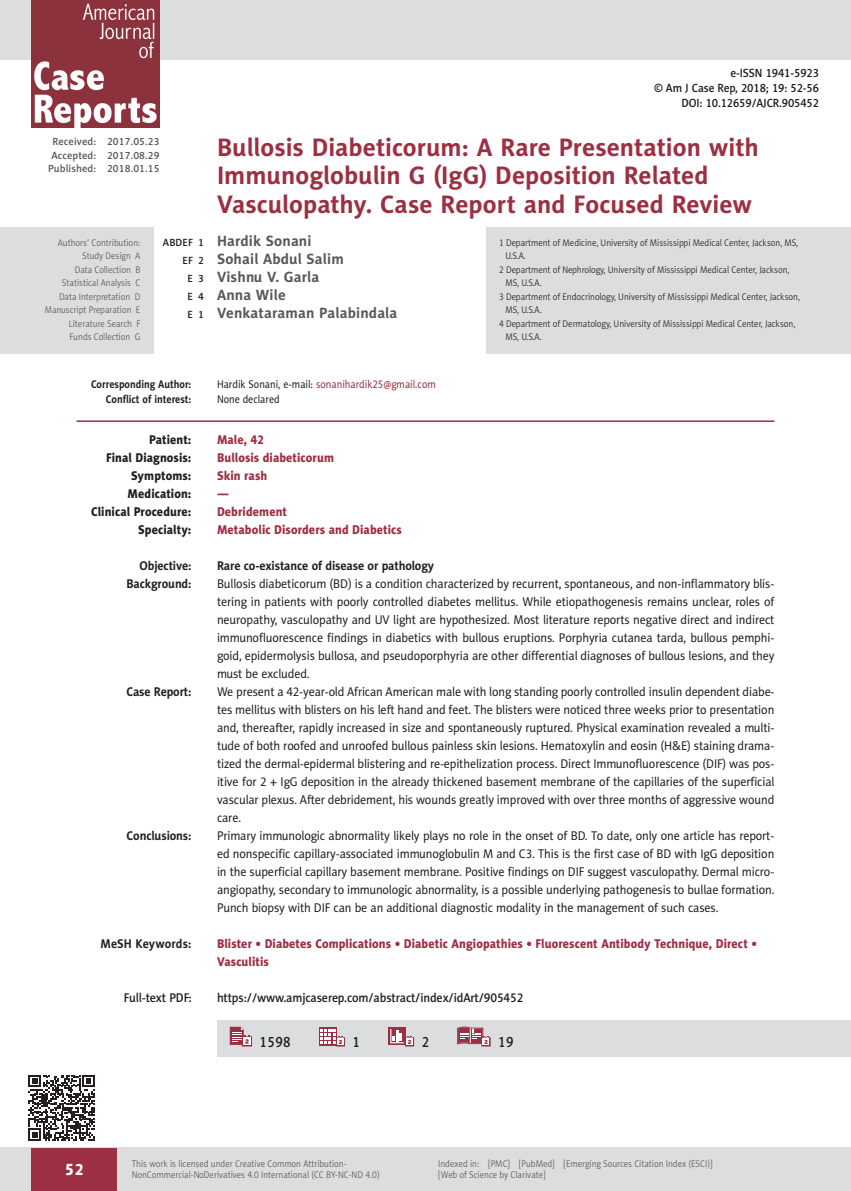
<style>
.page{position:relative;width:851px;height:1191px;background:#fff}
.page>*{position:absolute;margin:0;border:0;box-sizing:border-box;transform-origin:0 0}
.AJCR_Tytul{font:700 25.5px/28.5px "Naomi Sans EFN";color:#9d2f42}
.t1{font:16.5px "Naomi Sans EFN Heavy";color:#fff}
.AJCR_Autorzy{font:700 15px "Naomi Sans EFN";letter-spacing:.01em;color:#57585a}
.AJCR_dane{font:15px "Naomi Sans EFN Medium";letter-spacing:.03em;color:#231f20;scale:.9 1}
.AJCR_Summary_body{font:12.75px/18px "Naomi Sans EFN";letter-spacing:-.01em;color:#231f20;text-align:justify;scale:.95 1}
.AJCR_keywords{font:12.75px/18px "Naomi Sans EFN Heavy";letter-spacing:.005em;color:#9d2f42;scale:.95 1}
.AJCR_Summary_body-2{font:700 12.75px "Naomi Sans EFN";letter-spacing:-.01em;color:#231f20;scale:.95 1}
.AJCR_keywords-2{font:12.75px "Naomi Sans EFN Heavy";letter-spacing:.005em;color:#231f20;scale:.95 1}
.AJCR_full_text_pdf{font:12.75px "Naomi Sans EFN Medium";letter-spacing:-.01em;color:#231f20;scale:.95 1}
.AJCR_keywords-3{font:700 12.75px "Naomi Sans EFN";letter-spacing:.005em;color:#231f20;scale:.95 1}
.AJCR_full_text_pdf-2{font:12px "Naomi Sans EFN Medium";letter-spacing:-.01em;color:#231f20;scale:.95 1}
.AJCR_Adres{font:11.25px "Naomi Sans EFN";color:#9d2f42;scale:.9 1}
.AJCR_Adres-2{font:700 11.25px "Naomi Sans EFN";color:#231f20;scale:.9 1}
.AJCR_Adres-3{font:11.25px "Naomi Sans EFN";color:#231f20;scale:.9 1}
.t2{font:10.5px "Naomi Sans EFN Medium";letter-spacing:.01em;color:#57585a}
.t3{font:9.75px/11.2px "Naomi Sans EFN Light";color:#57585a;scale:.9 1}
.AJCR_Afiliacja{font:9.75px/13.5px "Naomi Sans EFN Light";color:#231f20;scale:.9 1}
.s1{font-family:"Naomi Sans EFN Medium";font-weight:400;font-size:10.5px;color:#231f20}
.s2{color:#231f20}
</style>
<div class="page">
<div style="left:217px;top:1020px;width:633px;height:36px;background:#dcdddf"></div>
<svg style="left:230px;top:1026px;width:22px;height:20px"></svg>
<div style="left:319px;top:1027px;width:17px;height:18px;background:#9d2f42"></div>
<svg style="left:320px;top:1028px;width:25px;height:18px"></svg>
<div style="left:388px;top:1027px;width:18px;height:18px;background:#9d2f42"></div>
<svg style="left:390px;top:1029px;width:24px;height:17px"></svg>
<svg style="left:457px;top:1026px;width:33px;height:20px"></svg>
<hr style="left:77px;top:420px;width:697px;height:2px;background:#9d2f42">
<div style="left:0;top:228px;width:153px;height:126px;background:#dcdddf"></div>
<div style="left:486px;top:228px;width:364px;height:126px;background:#dcdddf"></div>
<svg style="left:28px;top:1075px;width:67px;height:66px"></svg>
<hr style="left:850px;top:0;width:1px;height:60px;background:#dcdddf">
<div style="left:0;top:1148px;width:850px;height:43px;background:#dcdddf"></div>
<div style="left:32px;top:1147px;width:85px;height:43px;background:#9d2f42"></div>
<div style="left:0;top:0;width:850px;height:60px;background:#dcdddf"></div>
<img style="left:32px;top:0;width:127px;height:127px">
<p class="AJCR_full_text_pdf-2" style="left:730px;top:66px;width:95px">e-ISSN 1941-5923</p>
<p class="AJCR_full_text_pdf-2" style="left:654px;top:81px;width:175px">© Am J Case Rep, 2018; 19: 52-56</p>
<p class="AJCR_full_text_pdf-2" style="left:681px;top:96px;width:146px">DOI: 10.12659/AJCR.905452</p>
<p class="AJCR_Tytul" style="left:217px;top:133px;width:543px">Bullosis Diabeticorum: A Rare Presentation with<br>Immunoglobulin G (IgG) Deposition Related<br>Vasculopathy. Case Report and Focused Review</p>
<p class="AJCR_Autorzy" style="left:163px;top:232px;width:150px"><span class="s1">ABDEF 1</span> Hardik Sonani</p>
<p class="AJCR_Autorzy" style="left:182px;top:250px;width:163px"><span class="s1">EF 2</span> Sohail Abdul Salim</p>
<p class="AJCR_Autorzy" style="left:187px;top:268px;width:133px"><span class="s1">E 3</span> Vishnu V. Garla</p>
<p class="AJCR_Autorzy" style="left:187px;top:286px;width:100px"><span class="s1">E 4</span> Anna Wile</p>
<p class="AJCR_Autorzy" style="left:187px;top:304px;width:211px"><span class="s1">E 1</span> Venkataraman Palabindala</p>
<p class="t2" style="left:52px;top:136px;width:109px">Received: 2017.05.23</p>
<p class="t2" style="left:51px;top:149px;width:110px">Accepted: 2017.08.29</p>
<p class="t2" style="left:48px;top:163px;width:113px">Published: 2018.01.15</p>
<p class="t3" style="left:58px;top:237px;width:93px">Authors’ Contribution:</p>
<p class="t3" style="left:82px;top:250px;width:66px">Study Design A</p>
<p class="t3" style="left:75px;top:264px;width:74px">Data Collection B</p>
<p class="t3" style="left:62px;top:277px;width:89px">Statistical Analysis C</p>
<p class="t3" style="left:59px;top:291px;width:92px">Data Interpretation D</p>
<p class="t3" style="left:45px;top:304px;width:107px">Manuscript Preparation E</p>
<p class="t3" style="left:69px;top:318px;width:81px">Literature Search F</p>
<p class="t3" style="left:69px;top:331px;width:80px">Funds Collection G</p>
<p class="AJCR_Afiliacja" style="left:505px;top:236px;width:326px;text-indent:-6px">1 Department of Medicine, University of Mississippi Medical Center, Jackson, MS,<br>U.S.A.</p>
<p class="AJCR_Afiliacja" style="left:505px;top:263px;width:317px;text-indent:-6px">2 Department of Nephrology, University of Mississippi Medical Center, Jackson,<br>MS, U.S.A.</p>
<p class="AJCR_Afiliacja" style="left:505px;top:290px;width:329px;text-indent:-6px">3 Department of Endocrinology, University of Mississippi Medical Center, Jackson,<br>MS, U.S.A.</p>
<p class="AJCR_Afiliacja" style="left:505px;top:317px;width:323px;text-indent:-6px">4 Department of Dermatology, University of Mississippi Medical Center, Jackson,<br>MS, U.S.A.</p>
<p class="AJCR_Adres-2" style="left:91px;top:377px;width:113px">Corresponding Author:</p>
<p class="AJCR_Adres" style="left:217px;top:377px;width:245px"><span class="s2">Hardik Sonani, e-mail:</span> sonanihardik25@gmail.com</p>
<p class="AJCR_Adres-2" style="left:106px;top:393px;width:97px">Conflict of interest:</p>
<p class="AJCR_Adres-3" style="left:217px;top:393px;width:71px">None declared</p>
<p class="AJCR_keywords-2" style="left:149px;top:432px;width:46px">Patient:</p>
<p class="AJCR_keywords" style="left:217px;top:430px;width:51px">Male, 42</p>
<p class="AJCR_keywords-2" style="left:106px;top:450px;width:91px">Final Diagnosis:</p>
<p class="AJCR_keywords" style="left:217px;top:448px;width:125px">Bullosis diabeticorum</p>
<p class="AJCR_keywords-2" style="left:131px;top:468px;width:65px">Symptoms:</p>
<p class="AJCR_keywords" style="left:217px;top:466px;width:55px">Skin rash</p>
<p class="AJCR_keywords-2" style="left:128px;top:486px;width:69px">Medication:</p>
<p class="AJCR_keywords" style="left:217px;top:484px;width:14px">—</p>
<p class="AJCR_keywords-2" style="left:91px;top:504px;width:107px">Clinical Procedure:</p>
<p class="AJCR_keywords" style="left:217px;top:502px;width:75px">Debridement</p>
<p class="AJCR_keywords-2" style="left:138px;top:522px;width:58px">Specialty:</p>
<p class="AJCR_keywords" style="left:217px;top:520px;width:196px">Metabolic Disorders and Diabetics</p>
<p class="AJCR_Summary_body-2" style="left:139px;top:558px;width:56px">Objective:</p>
<p class="AJCR_Summary_body-2" style="left:217px;top:558px;width:230px">Rare co-existance of disease or pathology</p>
<p class="AJCR_Summary_body-2" style="left:126px;top:576px;width:70px">Background:</p>
<p class="AJCR_Summary_body" style="left:217px;top:575px;width:588px">Bullosis diabeticorum (BD) is a condition characterized by recurrent, spontaneous, and non-inflammatory blis&shy;tering in patients with poorly controlled diabetes mellitus. While etiopathogenesis remains unclear, roles of neuropathy, vasculopathy and UV light are hypothesized. Most literature reports negative direct and indirect immunofluorescence findings in diabetics with bullous eruptions. Porphyria cutanea tarda, bullous pemphi&shy;goid, epidermolysis bullosa, and pseudoporphyria are other differential diagnoses of bullous lesions, and they must be excluded.</p>
<p class="AJCR_Summary_body-2" style="left:126px;top:684px;width:70px">Case Report:</p>
<p class="AJCR_Summary_body" style="left:217px;top:683px;width:588px">We present a 42-year-old African American male with long standing poorly controlled insulin dependent diabe&shy;tes mellitus with blisters on his left hand and feet. The blisters were noticed three weeks prior to presentation and, thereafter, rapidly increased in size and spontaneously ruptured. Physical examination revealed a multi&shy;tude of both roofed and unroofed bullous painless skin lesions. Hematoxylin and eosin (H&amp;E) staining drama&shy;tized the dermal-epidermal blistering and re-epithelization process. Direct Immunofluorescence (DIF) was pos&shy;itive for 2 + IgG deposition in the already thickened basement membrane of the capillaries of the superficial vascular plexus. After debridement, his wounds greatly improved with over three months of aggressive wound care.</p>
<p class="AJCR_Summary_body-2" style="left:127px;top:828px;width:70px">Conclusions:</p>
<p class="AJCR_Summary_body" style="left:217px;top:827px;width:588px">Primary immunologic abnormality likely plays no role in the onset of BD. To date, only one article has report&shy;ed nonspecific capillary-associated immunoglobulin M and C3. This is the first case of BD with IgG deposition in the superficial capillary basement membrane. Positive findings on DIF suggest vasculopathy. Dermal micro&shy;angiopathy, secondary to immunologic abnormality, is a possible underlying pathogenesis to bullae formation.<br>Punch biopsy with DIF can be an additional diagnostic modality in the management of such cases.</p>
<p class="AJCR_keywords-3" style="left:100px;top:936px;width:97px">MeSH Keywords:</p>
<p class="AJCR_keywords" style="left:217px;top:934px;width:570px">Blister • Diabetes Complications • Diabetic Angiopathies • Fluorescent Antibody Technique, Direct •<br>Vasculitis</p>
<p class="AJCR_full_text_pdf" style="left:124px;top:990px;width:73px">Full-text PDF:</p>
<p class="AJCR_full_text_pdf" style="left:217px;top:990px;width:324px">https://www.amjcaserep.com/abstract/index/idArt/905452</p>
<p class="AJCR_dane" style="left:259px;top:1032px;width:36px">1598</p>
<p class="AJCR_dane" style="left:352px;top:1032px;width:10px">1</p>
<p class="AJCR_dane" style="left:421px;top:1032px;width:10px">2</p>
<p class="AJCR_dane" style="left:498px;top:1032px;width:19px">19</p>
<p class="t1" style="left:65px;top:1159px;width:21px">52</p>
<p class="t3" style="left:438px;top:1158px;width:306px">Indexed in: [PMC] [PubMed] [Emerging Sources Citation Index (ESCI)] [Web of Science by Clarivate]</p>
<p class="t3" style="left:132px;top:1158px;width:277px">This work is licensed under Creative Common Attribution-<br>NonCommercial-NoDerivatives 4.0 International (CC BY-NC-ND 4.0)</p>
</div>
